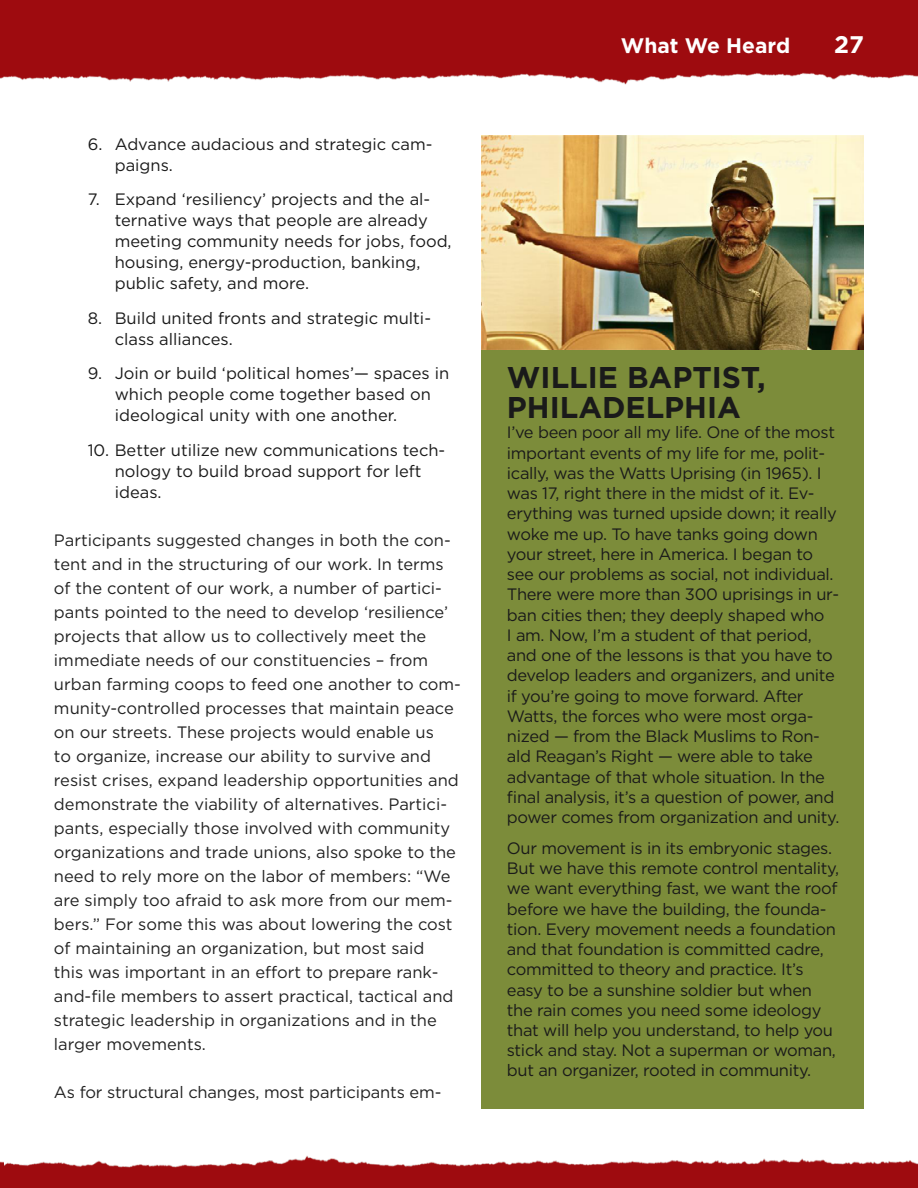
<style>
.page{position:relative;width:918px;height:1188px;background:#fff}
.page>*{position:absolute;margin:0;border:0;box-sizing:border-box;transform-origin:0 0}
.t1{font:700 30px "Gotham";color:#1a1a1a}
.t2{font:700 24px "Gotham";color:#fff}
.t3{font:700 21px "Gotham";letter-spacing:-.005em;color:#fff}
.t4{font:16.5px/20.2px "Gotham";letter-spacing:-.02em;color:#1a1a1a}
.t5{font:16.5px/24px "Gotham";color:#222}
.t6{font:16.5px/21px "Gotham";color:#1a1a1a}
</style>
<div class="page">
<img style="left:0;top:0;width:918px;height:85px">
<img style="left:3px;top:1155px;width:915px;height:33px">
<img style="left:0;top:1161px;width:3px;height:27px">
<div style="left:482px;top:137px;width:382px;height:972px;background:#7c8c3a"></div>
<img style="left:482px;top:135px;width:382px;height:215px">
<p class="t6" style="left:115px;top:133px;width:319px;text-indent:-27px">6. Advance audacious and strategic cam&shy;paigns.</p>
<p class="t6" style="left:115px;top:189px;width:338px;text-indent:-27px">7. Expand ‘resiliency’ projects and the al&shy;ternative ways that people are already meeting community needs for jobs, food, housing, energy-production, banking, public safety, and more.</p>
<p class="t6" style="left:115px;top:307px;width:318px;text-indent:-27px">8. Build united fronts and strategic multi&shy;class alliances.</p>
<p class="t6" style="left:115px;top:363px;width:336px;text-indent:-27px">9. Join or build ‘political homes’— spaces in which people come together based on ideological unity with one another.</p>
<p class="t6" style="left:115px;top:439px;width:332px;text-indent:-27px">10. Better utilize new communications tech&shy;nology to build broad support for left ideas.</p>
<p class="t5" style="left:54px;top:528px;width:409px">Participants suggested changes in both the con&shy;tent and in the structuring of our work. In terms of the content of our work, a number of partici&shy;pants pointed to the need to develop ‘resilience’ projects that allow us to collectively meet the immediate needs of our constituencies – from urban farming coops to feed one another to com&shy;munity-controlled processes that maintain peace on our streets. These projects would enable us<br>to organize, increase our ability to survive and resist crises, expand leadership opportunities and demonstrate the viability of alternatives. Partici&shy;pants, especially those involved with community organizations and trade unions, also spoke to the need to rely more on the labor of members: “We are simply too afraid to ask more from our mem&shy;bers.” For some this was about lowering the cost of maintaining an organization, but most said<br>this was important in an effort to prepare rank&shy;and-file members to assert practical, tactical and strategic leadership in organizations and in the larger movements.</p>
<p class="t5" style="left:54px;top:1080px;width:389px">As for structural changes, most participants em-</p>
<p class="t3" style="left:621px;top:34px;width:171px">WHAT WE H EARD</p>
<h2 class="t2" style="left:834px;top:31px;width:31px">27</h2>
<h1 class="t1" style="left:507px;top:360px;width:48px">WILLI</h1>
<h1 class="t1" style="left:598px;top:360px;width:93px">E BAPTIST</h1>
<h1 class="t1" style="left:757px;top:360px;width:10px">,</h1>
<h1 class="t1" style="left:507px;top:390px;width:235px">PHILADELPHIA</h1>
<p class="t4" style="left:507px;top:422px;width:334px">I’ve been poor all my life. One of the most important events of my life for me, polit&shy;ically, was the Watts Uprising (in 1965). I was 17, right there in the midst of it. Ev&shy;erything was turned upside down; it really woke me up. To have tanks going down your street, here in America. I began to see our problems as social, not individual.<br>There were more than 300 uprisings in ur&shy;ban cities then; they deeply shaped who<br>I am. Now, I’m a student of that period, and one of the lessons is that you have to develop leaders and organizers, and unite if you’re going to move forward. After Watts, the forces who were most orga&shy;nized — from the Black Muslims to Ron&shy;ald Reagan’s Right — were able to take advantage of that whole situation. In the final analysis, it’s a question of power, and power comes from organization and unity.</p>
<p class="t4" style="left:507px;top:838px;width:334px">Our movement is in its embryonic stages.<br>But we have this remote control mentality, we want everything fast, we want the roof before we have the building, the founda&shy;tion. Every movement needs a foundation and that foundation is committed cadre, committed to theory and practice. It’s easy to be a sunshine soldier but when the rain comes you need some ideology that will help you understand, to help you stick and stay. Not a superman or woman, but an organizer, rooted in community.</p>
</div>
